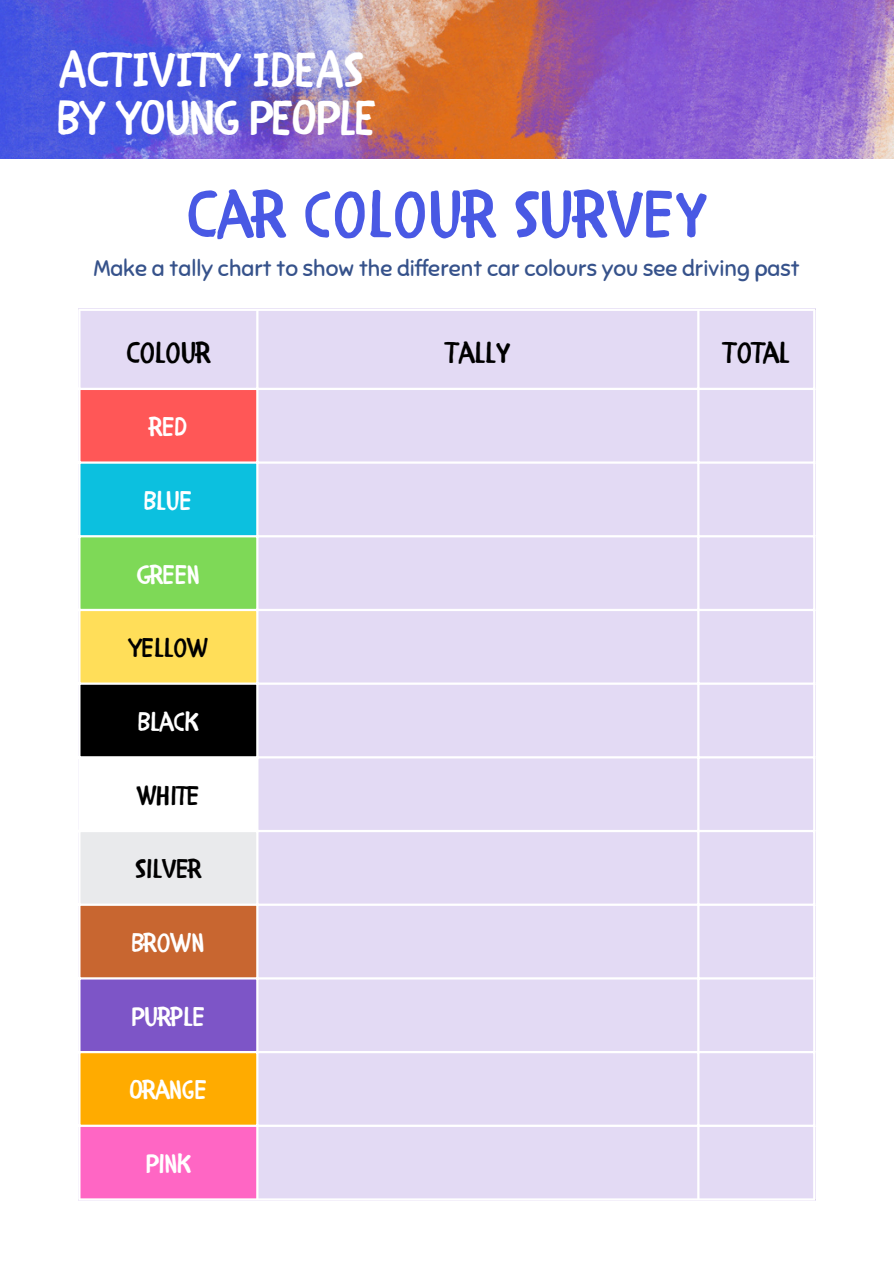
<style>
.page{position:relative;width:894px;height:1264px;background:#fff}
.page>*{position:absolute;margin:0;border:0;box-sizing:border-box;transform-origin:0 0}
.t1{font:66.75px "CHILDRENONE";letter-spacing:.02em;color:#4959e4}
.t2{font:49.5px/48.3px "CHILDRENONE";color:#fff}
.t3{font:30px "CHILDRENONE";color:#000}
.t4{font:27px "CHILDRENONE";color:#fff}
.t5{font:27px "CHILDRENONE";color:#000}
.t6{font:22.5px "Sniglet";color:#36528b}
</style>
<div class="page">
<img style="left:0;top:0;width:893px;height:158px">
<div style="left:78px;top:309px;width:737px;height:891px;background:#e3daf4"></div>
<div style="left:79px;top:388px;width:178px;height:75px;background:#ff5757"></div>
<div style="left:79px;top:462px;width:178px;height:74px;background:#0cc0df"></div>
<div style="left:79px;top:536px;width:178px;height:74px;background:#7ed957"></div>
<div style="left:79px;top:609px;width:178px;height:75px;background:#ffde59"></div>
<div style="left:79px;top:683px;width:178px;height:74px;background:#000"></div>
<div style="left:79px;top:757px;width:178px;height:74px;background:#fff"></div>
<div style="left:79px;top:830px;width:178px;height:75px;background:#e9eaec"></div>
<div style="left:79px;top:904px;width:178px;height:74px;background:#c86630"></div>
<div style="left:79px;top:978px;width:178px;height:74px;background:#7d55c7"></div>
<div style="left:79px;top:1051px;width:178px;height:75px;background:#ffab00"></div>
<div style="left:79px;top:1125px;width:178px;height:74px;background:#ff66c4"></div>
<hr style="left:78px;top:311px;width:2px;height:887px;background:#fff">
<hr style="left:256px;top:311px;width:2px;height:887px;background:#fff">
<hr style="left:697px;top:311px;width:2px;height:887px;background:#fff">
<hr style="left:812px;top:311px;width:3px;height:887px;background:#fff">
<hr style="left:78px;top:309px;width:737px;height:2px;background:#fff">
<hr style="left:78px;top:388px;width:737px;height:2px;background:#fff">
<hr style="left:78px;top:461px;width:737px;height:2px;background:#fff">
<hr style="left:78px;top:535px;width:737px;height:2px;background:#fff">
<hr style="left:78px;top:609px;width:737px;height:2px;background:#fff">
<hr style="left:78px;top:682px;width:737px;height:2px;background:#fff">
<hr style="left:78px;top:756px;width:737px;height:2px;background:#fff">
<hr style="left:78px;top:830px;width:737px;height:2px;background:#fff">
<hr style="left:78px;top:903px;width:737px;height:2px;background:#fff">
<hr style="left:78px;top:977px;width:737px;height:2px;background:#fff">
<hr style="left:78px;top:1050px;width:737px;height:3px;background:#fff">
<hr style="left:78px;top:1124px;width:737px;height:2px;background:#fff">
<hr style="left:78px;top:1198px;width:737px;height:2px;background:#fff">
<p class="t2" style="left:59px;top:41px;width:318px">ACTIVITY IDEAS<br>BY YOUNG PEOPLE</p>
<p class="t1" style="left:187px;top:156px;width:521px">CAR COLOUR SURVEY</p>
<p class="t6" style="left:94px;top:254px;width:707px">Make a tally chart to show the different car colours you see driving past</p>
<h2 class="t3" style="left:126px;top:326px;width:85px">COLOUR</h2>
<h1 class="t3" style="left:445px;top:326px;width:66px">TALLY</h1>
<p class="t3" style="left:722px;top:326px;width:68px">TOTAL</p>
<p class="t4" style="left:149px;top:403px;width:39px">RED</p>
<p class="t4" style="left:145px;top:477px;width:49px">BLUE</p>
<p class="t4" style="left:137px;top:550px;width:64px">GREEN</p>
<p class="t5" style="left:128px;top:624px;width:81px">YELLOW</p>
<p class="t4" style="left:139px;top:698px;width:61px">BLACK</p>
<p class="t5" style="left:137px;top:771px;width:63px">WHITE</p>
<p class="t5" style="left:135px;top:845px;width:67px">SILVER</p>
<p class="t4" style="left:132px;top:919px;width:73px">BROWN</p>
<p class="t4" style="left:132px;top:992px;width:74px">PURPLE</p>
<p class="t4" style="left:130px;top:1066px;width:79px">ORANGE</p>
<p class="t4" style="left:146px;top:1140px;width:46px">PINK</p>
</div>
